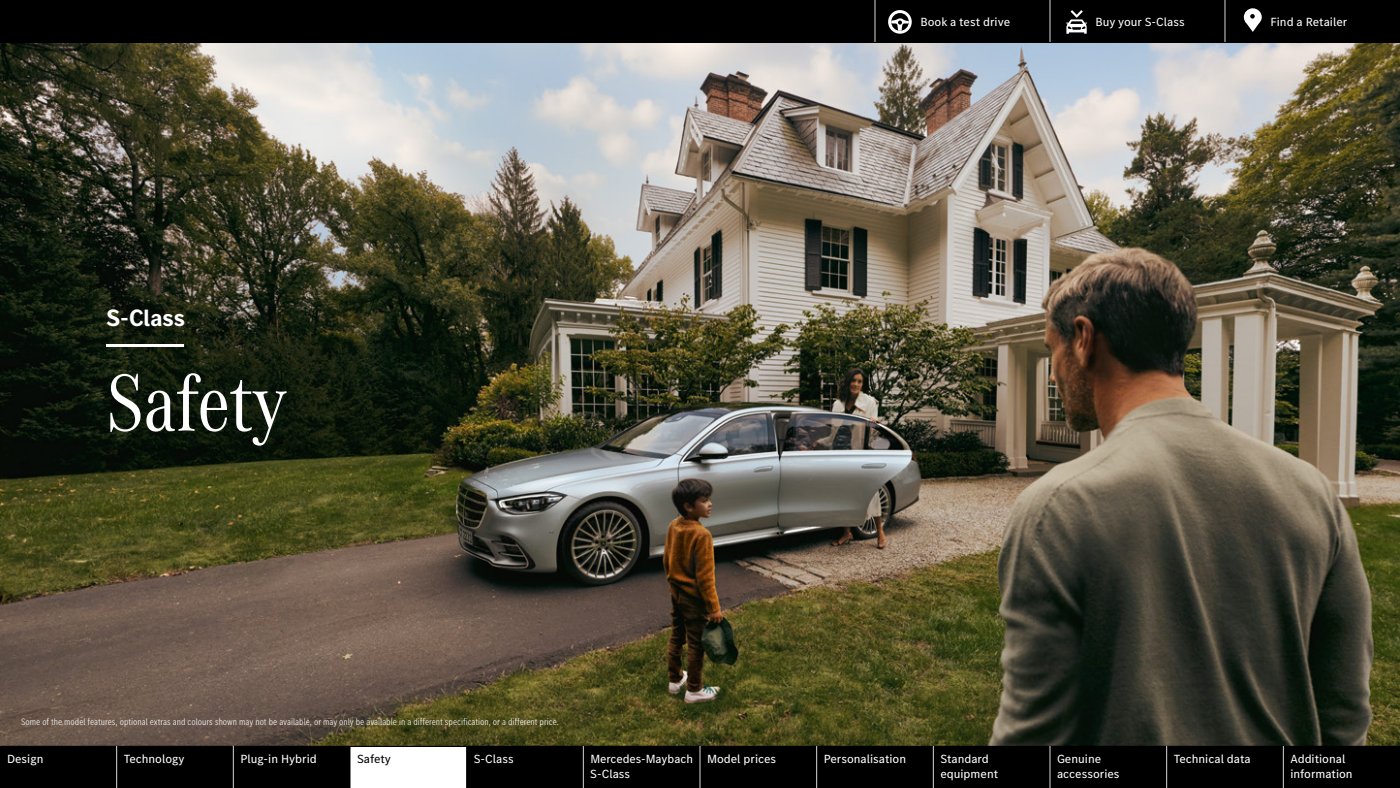
<style>
.page{position:relative;width:1400px;height:788px;background:#fff}
.page>*{position:absolute;margin:0;border:0;box-sizing:border-box;transform-origin:0 0}
.t1{font:84px "MB Corpo A Title Cond";color:#fff}
.t2{font:700 24.5px "MB Corpo S Title";color:#fff}
.t3{font:12.25px/14.7px "MB Corpo S Text";color:#fff}
.t4{font:12.25px "MB Corpo S Text";letter-spacing:-.005em;color:#000}
.t5{font:300 condensed 9.62px "MB Corpo S Text";color:#fff}
</style>
<div class="page">
<img style="left:0;top:42px;width:1400px;height:704px">
<hr style="left:107px;top:344px;width:77px;height:2px;background:#fff">
<div style="left:0;top:0;width:1400px;height:42px;background:#000"></div>
<svg style="left:875px;top:0;width:387px;height:42px"></svg>
<svg style="left:0;top:746px;width:1400px;height:42px;background:#141414"></svg>
<hr style="left:583px;top:746px;width:1px;height:42px;background:#d8d8d8">
<hr style="left:700px;top:746px;width:1px;height:42px;background:#d8d8d8">
<hr style="left:816px;top:746px;width:1px;height:42px;background:#d8d8d8">
<hr style="left:933px;top:746px;width:1px;height:42px;background:#d8d8d8">
<hr style="left:1050px;top:746px;width:1px;height:42px;background:#d8d8d8">
<hr style="left:1166px;top:746px;width:1px;height:42px;background:#d8d8d8">
<hr style="left:1283px;top:746px;width:1px;height:42px;background:#d8d8d8">
<hr style="left:116px;top:746px;width:1px;height:42px;background:#d8d8d8">
<hr style="left:233px;top:746px;width:1px;height:42px;background:#d8d8d8">
<hr style="left:350px;top:746px;width:1px;height:42px;background:#000">
<hr style="left:466px;top:746px;width:1px;height:42px;background:#000">
<h2 class="t2" style="left:107px;top:301px;width:80px">S-Class</h2>
<h1 class="t1" style="left:107px;top:348px;width:181px">Safety</h1>
<p class="t5" style="left:21px;top:715px;width:539px">Some of the model features, optional extras and colours shown may not be available, or may only be available in a different specification, or a different price.</p>
<p class="t3" style="left:920px;top:14px;width:91px">Book a test drive</p>
<p class="t3" style="left:1096px;top:14px;width:91px">Buy your S-Class</p>
<p class="t3" style="left:1271px;top:14px;width:78px">Find a Retailer</p>
<p class="t3" style="left:7px;top:751px;width:38px">Design</p>
<p class="t3" style="left:124px;top:751px;width:62px">Technology</p>
<p class="t3" style="left:240px;top:751px;width:78px">Plug-in Hybrid</p>
<p class="t4" style="left:357px;top:750px;width:36px">Safety</p>
<p class="t3" style="left:474px;top:751px;width:41px">S-Class</p>
<p class="t3" style="left:590px;top:751px;width:104px">Mercedes-Maybach<br>S-Class</p>
<p class="t3" style="left:707px;top:751px;width:71px">Model prices</p>
<p class="t3" style="left:824px;top:751px;width:84px">Personalisation</p>
<p class="t3" style="left:940px;top:751px;width:59px">Standard equipment</p>
<p class="t3" style="left:1057px;top:751px;width:64px">Genuine accessories</p>
<p class="t3" style="left:1174px;top:751px;width:79px">Technical data</p>
<p class="t3" style="left:1290px;top:751px;width:64px">Additional information</p>
</div>
